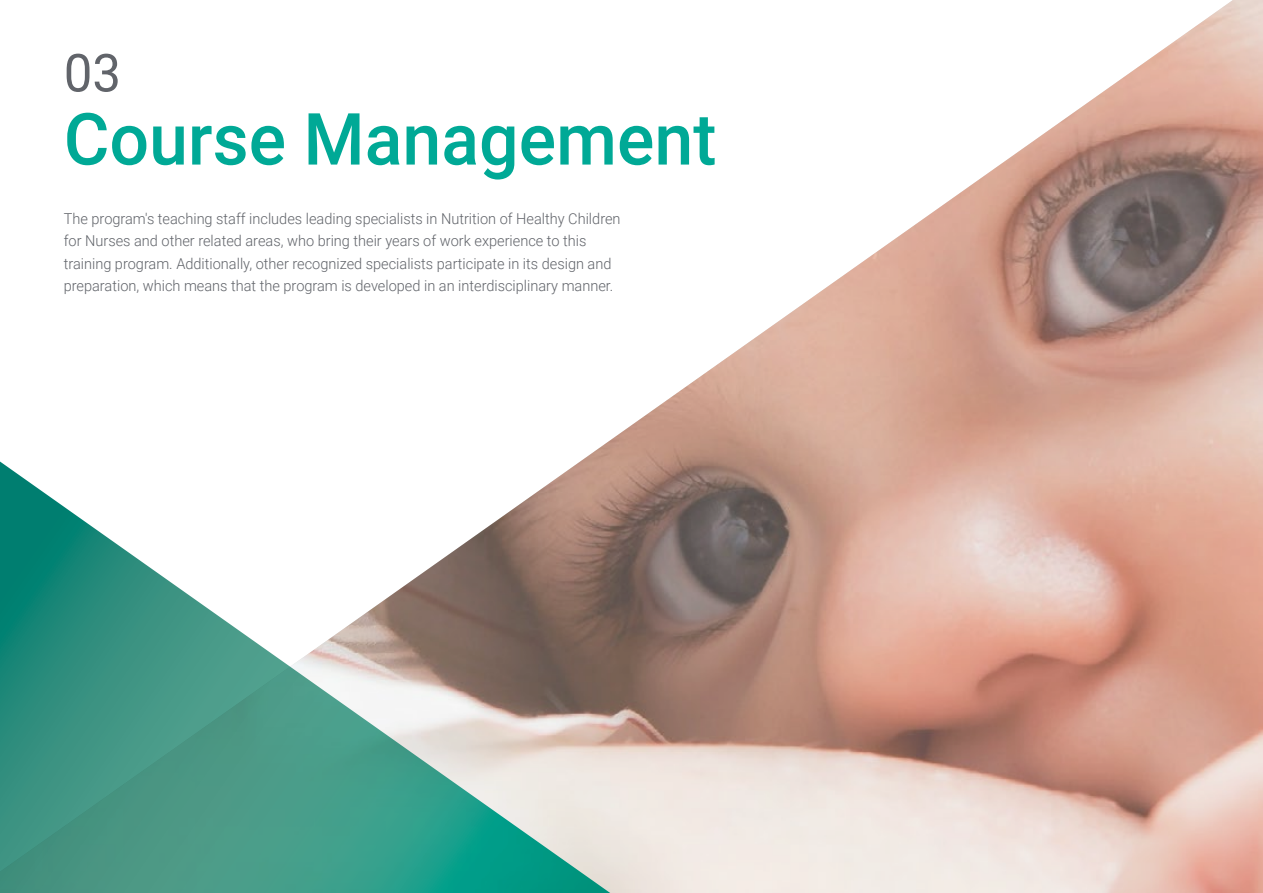
<style>
.page{position:relative;width:1263px;height:893px;background:#fff}
.page>*{position:absolute;margin:0;border:0;box-sizing:border-box;transform-origin:0 0}
.t1{font:500 72px "Roboto";color:#00a996}
.t2{font:52.5px "Roboto";color:#61646a}
.t3{font:300 15px/22.5px "Roboto";color:#61646a}
</style>
<div class="page">
<img style="left:602px;top:0;width:661px;height:893px">
<svg style="left:0;top:446px;width:640px;height:447px"></svg>
<h2 class="t2" style="left:64px;top:36px;width:59px">03</h2>
<h1 class="t1" style="left:64px;top:89px;width:654px">Course Management</h1>
<p class="t3" style="left:64px;top:207px;width:558px">The program's teaching staff includes leading specialists in Nutrition of Healthy Children for Nurses and other related areas, who bring their years of work experience to this training program. Additionally, other recognized specialists participate in its design and preparation, which means that the program is developed in an interdisciplinary manner.</p>
</div>
